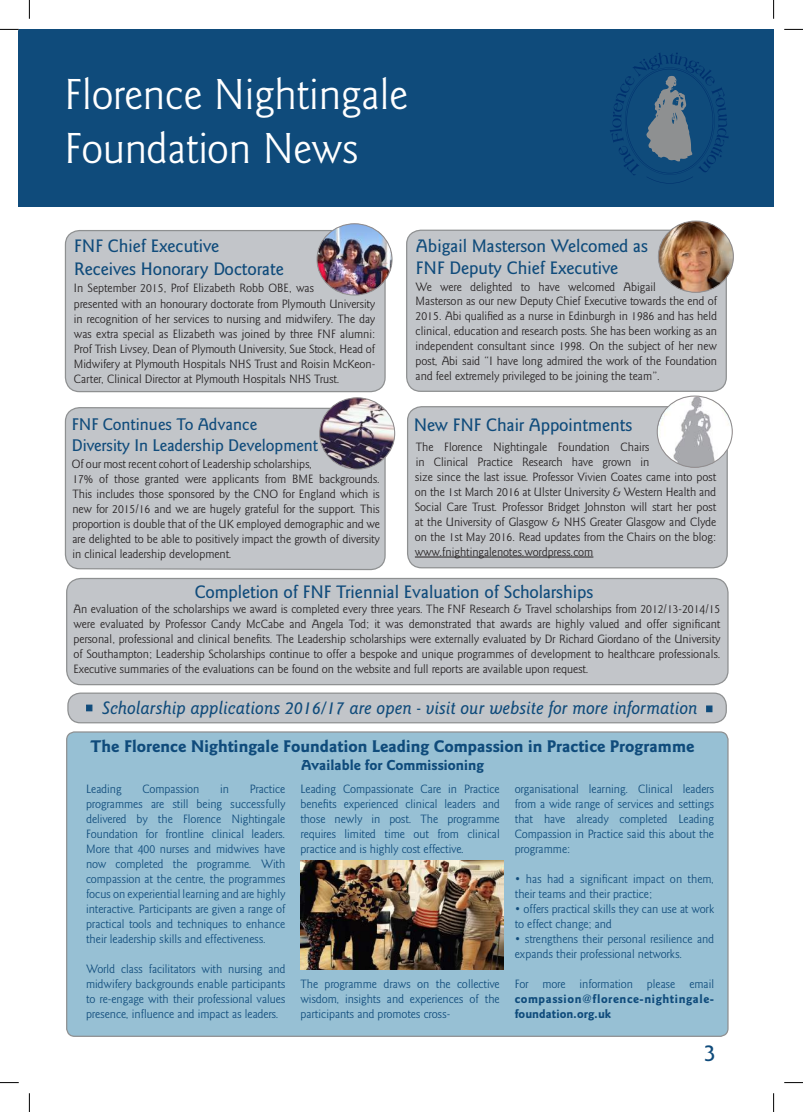
<style>
.page{position:relative;width:803px;height:1112px;background:#fff}
.page>*{position:absolute;margin:0;border:0;box-sizing:border-box;transform-origin:0 0}
.t1{font:45px/54px "Goudy Sans Std";color:#fff}
.t2{font:500 25px "Goudy Sans Std";color:#0f4b7b}
.t3{font:500 18.75px/22.5px "Goudy Sans Std";color:#0f4b7b}
.t4{font:italic 500 18.75px "Goudy Sans Std";color:#0f4b7b}
.t5{font:700 17.5px "Goudy Sans Std";color:#0f4b7b}
.t6{font:500 17.5px/21px "Goudy Sans Std";color:#0f4b7b}
.t7{font:700 15px "Goudy Sans Std";color:#0f4b7b}
.t8{font:12.5px/15px "Goudy Sans Std";color:#231f20}
.t9{font:12.5px/15px "Goudy Sans Std";color:#0f4b7b;text-align:justify}
.t10{font:700 12.5px/15px "Goudy Sans Std";letter-spacing:.04em;color:#0f4b7b}
</style>
<div class="page">
<div style="left:19px;top:29px;width:10px;height:178px;background:#0f4b7b"></div>
<div style="left:29px;top:29px;width:744px;height:178px;background:#0f4b7b"></div>
<svg style="left:610px;top:53px;width:118px;height:131px"></svg>
<div style="left:65px;top:230px;width:320px;height:161px;background:#c2c5c9;border-radius:14px"></div>
<div style="left:65px;top:230px;width:321px;height:162px;border:1px solid #8e9091;border-radius:14px"></div>
<img style="left:317px;top:224px;width:75px;height:71px">
<div style="left:316px;top:223px;width:76px;height:72px;border:1px solid #8e9091;border-radius:50%"></div>
<div style="left:67px;top:731px;width:661px;height:304px;background:#97c0d4;border-radius:8px"></div>
<div style="left:67px;top:578px;width:661px;height:106px;background:#c2c5c9;border-radius:14px"></div>
<div style="left:66px;top:577px;width:662px;height:108px;border:1px solid #8e9091;border-radius:14px"></div>
<div style="left:64px;top:407px;width:322px;height:163px;background:#c2c5c9"></div>
<div style="left:407px;top:230px;width:319px;height:161px;background:#c2c5c9;border-radius:14px"></div>
<div style="left:406px;top:229px;width:321px;height:163px;border:1px solid #8e9091;border-radius:14px"></div>
<img style="left:320px;top:398px;width:75px;height:71px">
<div style="left:319px;top:397px;width:76px;height:72px;border:1px solid #8e9091;border-radius:50%"></div>
<img style="left:300px;top:860px;width:204px;height:109px">
<div style="left:408px;top:406px;width:319px;height:161px;background:#c2c5c9;border-radius:14px"></div>
<div style="left:407px;top:406px;width:321px;height:162px;border:1px solid #8e9091;border-radius:14px"></div>
<img style="left:658px;top:222px;width:75px;height:70px">
<div style="left:658px;top:220px;width:76px;height:73px;border:1px solid #8e9091;border-radius:50%"></div>
<img style="left:657px;top:397px;width:75px;height:70px">
<div style="left:657px;top:395px;width:76px;height:72px;border:1px solid #8e9091;border-radius:50%"></div>
<hr style="left:415px;top:556px;width:178px;height:1px;background:#231f20">
<div style="left:68px;top:693px;width:658px;height:29px;background:#c2c5c9;border-radius:13px"></div>
<div style="left:67px;top:692px;width:660px;height:31px;border:1px solid #8e9091;border-radius:13px"></div>
<div style="left:86px;top:704px;width:6px;height:7px;background:#0f4b7b;border:1px solid #0f4b7b"></div>
<svg style="left:706px;top:705px;width:6px;height:7px"></svg>
<svg style="left:0;top:29px;width:19px;height:1px"></svg>
<svg style="left:784px;top:29px;width:19px;height:1px"></svg>
<svg style="left:0;top:1082px;width:19px;height:1px"></svg>
<svg style="left:784px;top:1082px;width:19px;height:1px"></svg>
<svg style="left:29px;top:0;width:1px;height:19px"></svg>
<svg style="left:29px;top:1093px;width:1px;height:18px"></svg>
<svg style="left:773px;top:0;width:1px;height:19px"></svg>
<svg style="left:773px;top:1093px;width:1px;height:18px"></svg>
<h1 class="t1" style="left:65px;top:68px;width:345px">Florence Nightingale<br>Foundation News</h1>
<h3 class="t3" style="left:74px;top:235px;width:211px">FNF Chief Executive<br>Receives Honorary Doctorate</h3>
<p class="t8" style="left:74px;top:281px;width:303px">In September 2015, Prof Elizabeth Robb OBE, was<br>presented with an honourary doctorate from Plymouth University in recognition of her services to nursing and midwifery. The day was extra special as Elizabeth was joined by three FNF alumni:<br>Prof Trish Livsey, Dean of Plymouth University, Sue Stock, Head of Midwifery at Plymouth Hospitals NHS Trust and Roisin McKeon-Carter, Clinical Director at Plymouth Hospitals NHS Trust.</p>
<h3 class="t3" style="left:416px;top:234px;width:234px">Abigail Masterson Welcomed as<br>FNF Deputy Chief Executive</h3>
<p class="t8" style="left:415px;top:280px;width:303px">We were delighted to have welcomed Abigail<br>Masterson as our new Deputy Chief Executive towards the end of 2015. Abi qualified as a nurse in Edinburgh in 1986 and has held clinical, education and research posts. She has been working as an independent consultant since 1998. On the subject of her new post, Abi said “I have long admired the work of the Foundation and feel extremely privileged to be joining the team”.</p>
<h3 class="t6" style="left:72px;top:413px;width:248px">FNF Continues To Advance<br>Diversity In Leadership Development</h3>
<p class="t8" style="left:72px;top:456px;width:310px">Of our most recent cohort of Leadership scholarships,<br>17% of those granted were applicants from BME backgrounds.<br>This includes those sponsored by the CNO for England which is new for 2015/16 and we are hugely grateful for the support. This proportion is double that of the UK employed demographic and we are delighted to be able to positively impact the growth of diversity in clinical leadership development.</p>
<h3 class="t3" style="left:195px;top:580px;width:400px">Completion of FNF Triennial Evaluation of Scholarships</h3>
<p class="t8" style="left:74px;top:601px;width:648px;text-align:justify">An evaluation of the scholarships we award is completed every three years. The FNF Research &amp; Travel scholarships from 2012/13-2014/15 were evaluated by Professor Candy McCabe and Angela Tod; it was demonstrated that awards are highly valued and offer significant personal, professional and clinical benefits. The Leadership scholarships were externally evaluated by Dr Richard Giordano of the University of Southampton; Leadership Scholarships continue to offer a bespoke and unique programmes of development to healthcare professionals.<br>Executive summaries of the evaluations can be found on the website and full reports are available upon request.</p>
<h3 class="t3" style="left:414px;top:414px;width:220px">New FNF Chair Appointments</h3>
<p class="t8" style="left:416px;top:439px;width:235px">The Florence Nightingale Foundation Chairs in Clinical Practice Research have grown in</p>
<p class="t8" style="left:415px;top:469px;width:303px;text-align:justify">size since the last issue. Professor Vivien Coates came into post on the 1st March 2016 at Ulster University &amp; Western Health and Social Care Trust. Professor Bridget Johnston will start her post at the University of Glasgow &amp; NHS Greater Glasgow and Clyde on the 1st May 2016. Read updates from the Chairs on the blog: www.fnightingalenotes.wordpress.com</p>
<h3 class="t4" style="left:102px;top:697px;width:597px">Scholarship applications 2016/17 are open - visit our website for more information</h3>
<h3 class="t5" style="left:91px;top:735px;width:605px">The Florence Nightingale Foundation Leading Compassion in Practice Programme</h3>
<p class="t7" style="left:301px;top:756px;width:184px">Available for Commissioning</p>
<p class="t9" style="left:86px;top:781px;width:37px">Leading</p>
<p class="t9" style="left:142px;top:781px;width:58px">Compassion</p>
<p class="t9" style="left:220px;top:781px;width:10px">in</p>
<p class="t9" style="left:86px;top:781px;width:201px;text-indent:164px">Practice programmes are still being successfully delivered by the Florence Nightingale Foundation for frontline clinical leaders.<br>More that 400 nurses and midwives have now completed the programme. With compassion at the centre, the programmes focus on experiential learning and are highly interactive. Participants are given a range of practical tools and techniques to enhance their leadership skills and effectiveness.</p>
<p class="t9" style="left:86px;top:961px;width:201px">World class facilitators with nursing and midwifery backgrounds enable participants to re-engage with their professional values presence, influence and impact as leaders.</p>
<p class="t9" style="left:300px;top:781px;width:201px">Leading Compassionate Care in Practice benefits experienced clinical leaders and those newly in post. The programme requires limited time out from clinical practice and is highly cost effective.</p>
<p class="t9" style="left:300px;top:976px;width:201px">The programme draws on the collective wisdom, insights and experiences of the participants and promotes cross-</p>
<p class="t9" style="left:515px;top:781px;width:201px">organisational learning. Clinical leaders from a wide range of services and settings that have already completed Leading Compassion in Practice said this about the programme:</p>
<p class="t9" style="left:515px;top:871px;width:201px">• has had a significant impact on them, their teams and their practice;</p>
<p class="t9" style="left:515px;top:901px;width:201px">• offers practical skills they can use at work to effect change; and</p>
<p class="t9" style="left:515px;top:931px;width:201px">• strengthens their personal resilience and expands their professional networks.</p>
<p class="t9" style="left:515px;top:976px;width:201px">For more information please email</p>
<p class="t10" style="left:515px;top:991px;width:201px">compassion@florence-nightingale&shy;foundation.org.uk</p>
<h2 class="t2" style="left:704px;top:1038px;width:14px">3</h2>
</div>
